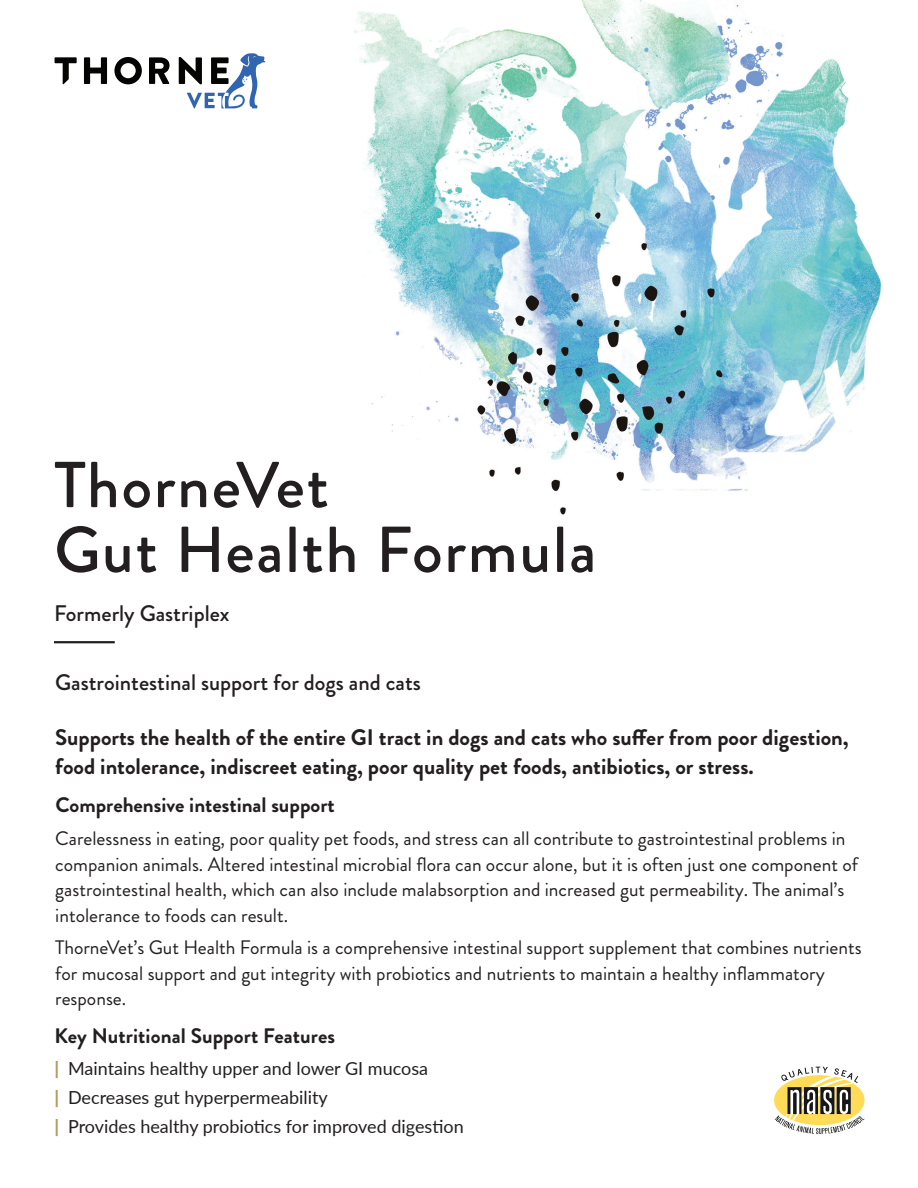
<style>
.page{position:relative;width:918px;height:1188px;background:#fff}
.page>*{position:absolute;margin:0;border:0;box-sizing:border-box;transform-origin:0 0}
.Title_-_Product_name{font:500 64.8px "Brandon Grotesque";letter-spacing:.025em;color:#231f20}
.Large_Sub_Head{font:700 22.5px/28.5px "Brandon Grotesque";color:#231f20}
.Large_Sub_Head-2{font:500 22.5px "Brandon Grotesque";color:#231f20}
.title_sub_head{font:500 22.5px "Brandon Grotesque";color:#231f20}
.Large_Sub_Head-3{font:700 21px "Brandon Grotesque";color:#231f20}
.Paragraph_Header{font:700 21px "Brandon Grotesque";letter-spacing:.005em;color:#231f20}
.Large_Sub_Head-4{font:19.5px/25.5px "Brandon Grotesque";color:#231f20}
.t1{font:18px "Lato";color:#231f20}
.s1{font-weight:800;color:#b49b57}
</style>
<div class="page">
<img style="left:354px;top:0;width:528px;height:515px">
<hr style="left:54px;top:641px;width:61px;height:2px;background:#231f20">
<svg style="left:774px;top:1067px;width:91px;height:67px"></svg>
<svg style="left:55px;top:57px;width:22px;height:27px"></svg>
<svg style="left:84px;top:57px;width:23px;height:27px"></svg>
<svg style="left:114px;top:57px;width:28px;height:27px"></svg>
<svg style="left:149px;top:57px;width:21px;height:27px"></svg>
<svg style="left:179px;top:53px;width:86px;height:55px"></svg>
<p class="Title_-_Product_name" style="left:54px;top:440px;width:276px">ThorneVet</p>
<p class="Title_-_Product_name" style="left:54px;top:505px;width:544px">Gut Health Formula</p>
<p class="title_sub_head" style="left:54px;top:598px;width:177px">Formerly Gastriplex</p>
<p class="Large_Sub_Head-2" style="left:55px;top:666px;width:367px">Gastrointestinal support for dogs and cats</p>
<p class="Large_Sub_Head" style="left:55px;top:724px;width:795px">Supports the health of the entire GI tract in dogs and cats who suffer from poor digestion, food intolerance, indiscreet eating, poor quality pet foods, antibiotics, or stress.</p>
<p class="Large_Sub_Head-3" style="left:56px;top:790px;width:281px">Comprehensive intestinal support</p>
<p class="Large_Sub_Head-4" style="left:55px;top:826px;width:804px">Carelessness in eating, poor quality pet foods, and stress can all contribute to gastrointestinal problems in companion animals. Altered intestinal microbial flora can occur alone, but it is often just one component of gastrointestinal health, which can also include malabsorption and increased gut permeability. The animal’s intolerance to foods can result.</p>
<p class="Large_Sub_Head-4" style="left:55px;top:935px;width:808px">ThorneVet’s Gut Health Formula is a comprehensive intestinal support supplement that combines nutrients for mucosal support and gut integrity with probiotics and nutrients to maintain a healthy inflammatory response.</p>
<p class="Paragraph_Header" style="left:55px;top:1021px;width:282px">Key Nutritional Support Features</p>
<p class="t1" style="left:55px;top:1055px;width:375px"><span class="s1">|</span> Maintains healthy upper and lower GI mucosa</p>
<p class="t1" style="left:55px;top:1085px;width:275px"><span class="s1">|</span> Decreases gut hyperpermeability</p>
<p class="t1" style="left:55px;top:1114px;width:411px"><span class="s1">|</span> Provides healthy probiotics for improved digestion</p>
</div>
